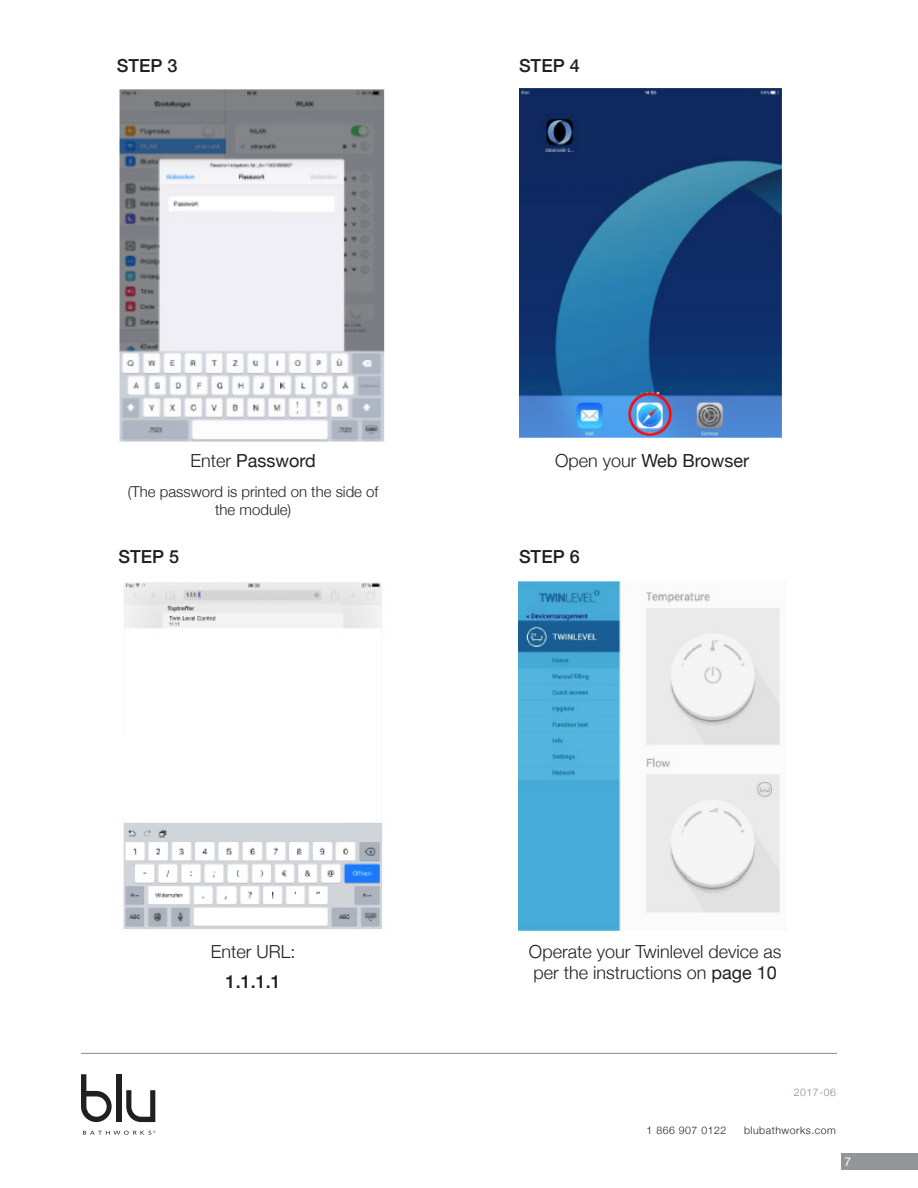
<style>
.page{position:relative;width:918px;height:1188px;background:#fff}
.page>*{position:absolute;margin:0;border:0;box-sizing:border-box;transform-origin:0 0}
.t1{font:300 18px/21.6px "Helvetica Neue";color:#231f20}
.t2{font:18px "Helvetica Neue";color:#231f20}
.t3{font:500 18px "Helvetica Neue";color:#231f20}
.t4{font:300 15px/18px "Helvetica Neue";color:#231f20;text-align:center}
.t5{font:12px "Helvetica Neue";color:#fff}
.t6{font:300 10.5px "Helvetica Neue";letter-spacing:.05em;color:#231f20}
.t7{font:300 10.5px "Helvetica Neue";letter-spacing:.05em;color:#8a8c8f}
.s1{font-weight:300}
.s2{font-weight:400}
</style>
<div class="page">
<hr style="left:81px;top:1053px;width:756px;height:1px;background:#8a8c8f">
<div style="left:116px;top:1074px;width:6px;height:48px;background:#231f20"></div>
<svg style="left:81px;top:1074px;width:31px;height:48px"></svg>
<svg style="left:126px;top:1090px;width:29px;height:32px"></svg>
<svg style="left:83px;top:1131px;width:72px;height:4px"></svg>
<div style="left:841px;top:1153px;width:77px;height:17px;background:#939598"></div>
<img style="left:119px;top:89px;width:266px;height:353px">
<img style="left:519px;top:88px;width:263px;height:350px">
<img style="left:123px;top:582px;width:259px;height:347px">
<img style="left:519px;top:581px;width:261px;height:350px">
<p class="t3" style="left:117px;top:52px;width:62px">STEP 3</p>
<p class="t3" style="left:519px;top:52px;width:62px">STEP 4</p>
<p class="t2" style="left:191px;top:448px;width:127px"><span class="s1">Enter</span> Password</p>
<p class="t4" style="left:128px;top:482px;width:252px">(The password is printed on the side of the module)</p>
<p class="t3" style="left:118px;top:542px;width:62px">STEP 5</p>
<p class="t2" style="left:555px;top:448px;width:195px"><span class="s1">Open your</span> Web Browser</p>
<p class="t3" style="left:519px;top:542px;width:62px">STEP 6</p>
<p class="t1" style="left:211px;top:939px;width:86px">Enter URL:</p>
<p class="t3" style="left:226px;top:967px;width:57px">1.1.1.1</p>
<p class="t1" style="left:529px;top:939px;width:254px">Operate your Twinlevel device as per the instructions on <span class="s2">page 10</span></p>
<p class="t7" style="left:794px;top:1083px;width:44px">2017-06</p>
<p class="t6" style="left:647px;top:1121px;width:81px">1 866 907 0122</p>
<p class="t6" style="left:744px;top:1121px;width:93px">blubathworks.com</p>
<p class="t5" style="left:845px;top:1153px;width:8px">7</p>
</div>
